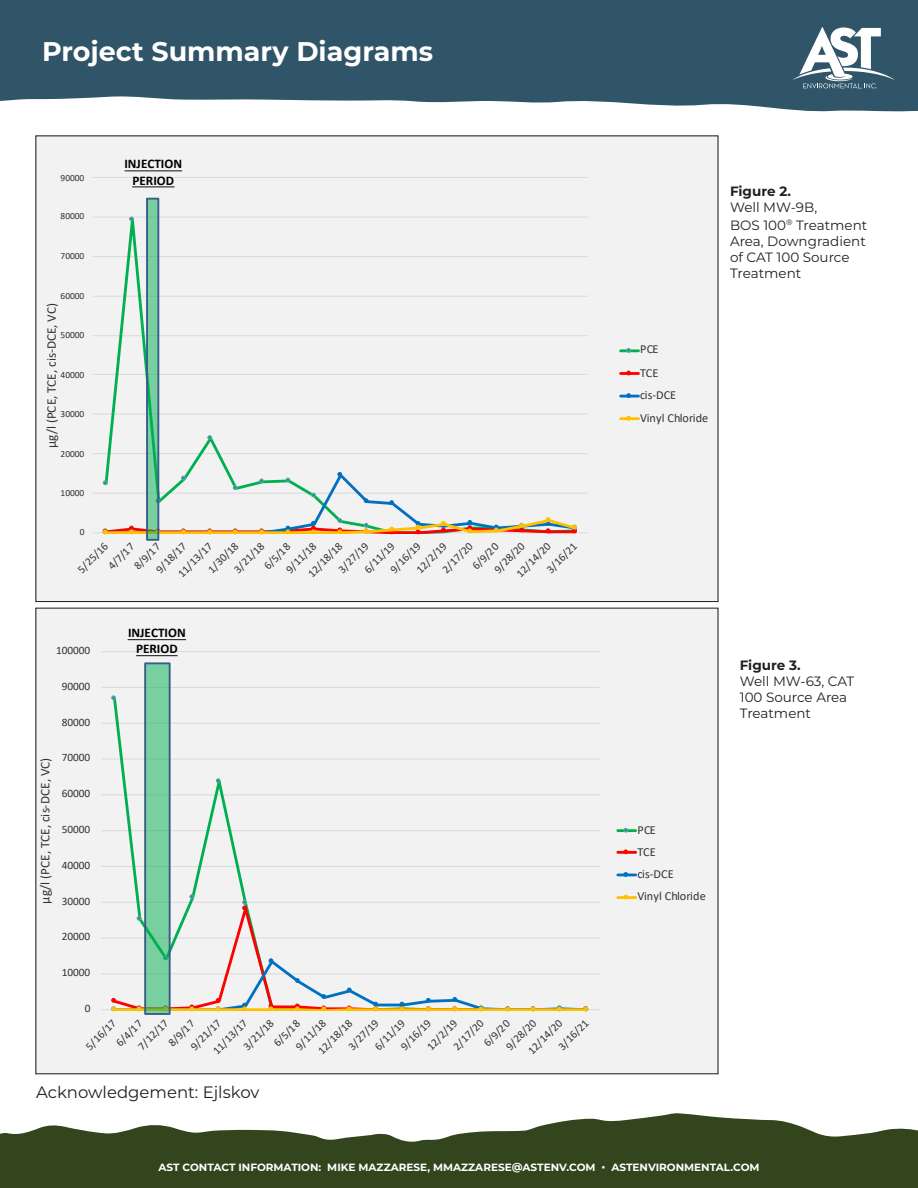
<style>
.page{position:relative;width:918px;height:1188px;background:#fff}
.page>*{position:absolute;margin:0;border:0;box-sizing:border-box;transform-origin:0 0}
.t1{font:700 27px "Montserrat";color:#fff}
.t2{font:16.5px "Montserrat";color:#231f20}
.t3{font:13.5px/16.2px "Montserrat";color:#231f20}
.t4{font:13.2px "Calibri";color:#333}
.t5{font:700 13.2px/16px "Calibri";color:#000;text-align:center}
.t6{font:12.3px/23px "Calibri";color:#333}
.t7{font:11.25px "Calibri";letter-spacing:-.005em;color:#333}
.t8{font:700 10.5px "Montserrat";color:#fff}
.t9{font:9.45px "Calibri";letter-spacing:-.005em;color:#333}
.s1{font-weight:700}
</style>
<div class="page">
<svg style="left:0;top:0;width:918px;height:112px;background:#426475"></svg>
<svg style="left:0;top:1113px;width:918px;height:75px;fill:#32451c"></svg>
<svg style="left:792px;top:27px;width:103px;height:62px"></svg>
<div style="left:36px;top:136px;width:681px;height:465px;background:#f2f2f2"></div>
<hr style="left:93px;top:493px;width:495px;height:1px;background:#d9d9d9">
<hr style="left:93px;top:453px;width:495px;height:1px;background:#d9d9d9">
<hr style="left:93px;top:414px;width:495px;height:1px;background:#d9d9d9">
<hr style="left:93px;top:374px;width:495px;height:1px;background:#d9d9d9">
<hr style="left:93px;top:335px;width:495px;height:1px;background:#d9d9d9">
<hr style="left:93px;top:296px;width:495px;height:1px;background:#d9d9d9">
<hr style="left:93px;top:256px;width:495px;height:1px;background:#d9d9d9">
<hr style="left:93px;top:217px;width:495px;height:1px;background:#d9d9d9">
<hr style="left:93px;top:177px;width:495px;height:1px;background:#d9d9d9">
<hr style="left:93px;top:532px;width:495px;height:1px;background:#d9d9d9">
<svg style="left:103px;top:197px;width:475px;height:274px"></svg>
<svg style="left:129px;top:217px;width:5px;height:4px"></svg>
<svg style="left:207px;top:435px;width:5px;height:5px"></svg>
<svg style="left:103px;top:471px;width:474px;height:63px"></svg>
<hr style="left:621px;top:349px;width:18px;height:3px;background:#00b050">
<svg style="left:626px;top:348px;width:5px;height:5px"></svg>
<hr style="left:621px;top:372px;width:18px;height:3px;background:#f00">
<hr style="left:621px;top:395px;width:18px;height:3px;background:#0070c0">
<svg style="left:626px;top:393px;width:5px;height:5px"></svg>
<hr style="left:621px;top:417px;width:18px;height:3px;background:#ffc000">
<svg style="left:125px;top:170px;width:57px;height:1px"></svg>
<svg style="left:132px;top:186px;width:43px;height:1px"></svg>
<div style="left:147px;top:199px;width:11px;height:341px;background:#00b050;opacity:.5"></div>
<div style="left:146px;top:198px;width:13px;height:343px;border:2px solid #385d8a"></div>
<div style="left:36px;top:608px;width:681px;height:465px;background:#f2f2f2"></div>
<hr style="left:101px;top:974px;width:499px;height:1px;background:#d9d9d9">
<hr style="left:101px;top:938px;width:499px;height:1px;background:#d9d9d9">
<hr style="left:101px;top:902px;width:499px;height:1px;background:#d9d9d9">
<hr style="left:101px;top:866px;width:499px;height:1px;background:#d9d9d9">
<hr style="left:101px;top:830px;width:499px;height:1px;background:#d9d9d9">
<hr style="left:101px;top:794px;width:499px;height:1px;background:#d9d9d9">
<hr style="left:101px;top:759px;width:499px;height:1px;background:#d9d9d9">
<hr style="left:101px;top:723px;width:499px;height:1px;background:#d9d9d9">
<hr style="left:101px;top:687px;width:499px;height:1px;background:#d9d9d9">
<hr style="left:101px;top:651px;width:499px;height:1px;background:#d9d9d9">
<hr style="left:101px;top:1009px;width:499px;height:1px;background:#d9d9d9">
<svg style="left:111px;top:700px;width:479px;height:198px"></svg>
<svg style="left:111px;top:696px;width:5px;height:4px"></svg>
<svg style="left:190px;top:894px;width:4px;height:4px"></svg>
<svg style="left:216px;top:778px;width:4px;height:5px"></svg>
<svg style="left:111px;top:898px;width:479px;height:58px"></svg>
<svg style="left:242px;top:900px;width:5px;height:10px"></svg>
<svg style="left:111px;top:956px;width:479px;height:55px"></svg>
<hr style="left:618px;top:829px;width:18px;height:3px;background:#00b050">
<svg style="left:624px;top:828px;width:4px;height:4px"></svg>
<hr style="left:618px;top:851px;width:18px;height:3px;background:#f00">
<svg style="left:618px;top:872px;width:18px;height:5px"></svg>
<hr style="left:618px;top:896px;width:18px;height:3px;background:#ffc000">
<div style="left:145px;top:663px;width:25px;height:351px;background:#78d0a0"></div>
<div style="left:144px;top:662px;width:27px;height:353px;border:2px solid #385d8a"></div>
<svg style="left:128px;top:639px;width:58px;height:1px"></svg>
<svg style="left:136px;top:655px;width:42px;height:1px"></svg>
<p class="t1" style="left:42px;top:32px;width:393px">Project Summary Diagrams</p>
<p class="t9" style="left:61px;top:171px;width:25px">90000</p>
<p class="t9" style="left:61px;top:210px;width:25px">80000</p>
<p class="t9" style="left:61px;top:249px;width:25px">70000</p>
<p class="t9" style="left:61px;top:289px;width:25px">60000</p>
<p class="t4" style="left:42px;top:448px;width:147px;rotate:-90deg">µg/l (PCE, TCE, cis-DCE, VC)</p>
<p class="t9" style="left:61px;top:328px;width:25px">50000</p>
<p class="t9" style="left:61px;top:368px;width:25px">40000</p>
<p class="t9" style="left:61px;top:408px;width:25px">30000</p>
<p class="t9" style="left:61px;top:447px;width:25px">20000</p>
<p class="t9" style="left:61px;top:487px;width:25px">10000</p>
<p class="t9" style="left:80px;top:525px;width:6px">0</p>
<p class="t5" style="left:124px;top:156px;width:59px">INJECTION<br>PERIOD</p>
<p class="t7" style="left:513px;top:569px;width:45px;rotate:-45deg">12/14/20</p>
<p class="t7" style="left:304px;top:569px;width:45px;rotate:-45deg">12/18/18</p>
<p class="t7" style="left:174px;top:569px;width:45px;rotate:-45deg">11/13/17</p>
<p class="t7" style="left:439px;top:566px;width:39px;rotate:-45deg">2/17/20</p>
<p class="t7" style="left:469px;top:562px;width:34px;rotate:-45deg">6/9/20</p>
<p class="t7" style="left:74px;top:566px;width:39px;rotate:-45deg">5/25/16</p>
<p class="t7" style="left:104px;top:562px;width:34px;rotate:-45deg">4/7/17</p>
<p class="t7" style="left:130px;top:562px;width:34px;rotate:-45deg">8/9/17</p>
<p class="t7" style="left:491px;top:566px;width:39px;rotate:-45deg">9/28/20</p>
<p class="t7" style="left:204px;top:566px;width:39px;rotate:-45deg">1/30/18</p>
<p class="t7" style="left:230px;top:566px;width:39px;rotate:-45deg">3/21/18</p>
<p class="t7" style="left:260px;top:562px;width:34px;rotate:-45deg">6/5/18</p>
<p class="t7" style="left:282px;top:566px;width:39px;rotate:-45deg">9/11/18</p>
<p class="t7" style="left:387px;top:566px;width:39px;rotate:-45deg">9/16/19</p>
<p class="t7" style="left:335px;top:566px;width:39px;rotate:-45deg">3/27/19</p>
<p class="t7" style="left:361px;top:566px;width:39px;rotate:-45deg">6/11/19</p>
<p class="t7" style="left:413px;top:566px;width:39px;rotate:-45deg">12/2/19</p>
<p class="t7" style="left:152px;top:566px;width:39px;rotate:-45deg">9/18/17</p>
<p class="t7" style="left:543px;top:566px;width:39px;rotate:-45deg">3/16/21</p>
<p class="t7" style="left:56px;top:642px;width:36px">100000</p>
<p class="t7" style="left:62px;top:678px;width:30px">90000</p>
<p class="t7" style="left:62px;top:714px;width:30px">80000</p>
<p class="t4" style="left:36px;top:904px;width:148px;rotate:-90deg">µg/l (PCE, TCE, cis-DCE, VC)</p>
<p class="t7" style="left:62px;top:750px;width:30px">70000</p>
<p class="t7" style="left:62px;top:786px;width:30px">60000</p>
<p class="t7" style="left:62px;top:821px;width:30px">50000</p>
<p class="t7" style="left:62px;top:857px;width:30px">40000</p>
<p class="t7" style="left:62px;top:893px;width:30px">30000</p>
<p class="t7" style="left:62px;top:929px;width:30px">20000</p>
<p class="t7" style="left:62px;top:965px;width:30px">10000</p>
<p class="t7" style="left:85px;top:1001px;width:7px">0</p>
<p class="t5" style="left:128px;top:624px;width:59px">INJECTION<br>PERIOD</p>
<p class="t7" style="left:524px;top:1046px;width:45px;rotate:-45deg">12/14/20</p>
<p class="t7" style="left:314px;top:1046px;width:45px;rotate:-45deg">12/18/18</p>
<p class="t7" style="left:209px;top:1046px;width:45px;rotate:-45deg">11/13/17</p>
<p class="t7" style="left:450px;top:1043px;width:39px;rotate:-45deg">2/17/20</p>
<p class="t7" style="left:480px;top:1039px;width:34px;rotate:-45deg">6/9/20</p>
<p class="t7" style="left:502px;top:1043px;width:39px;rotate:-45deg">9/28/20</p>
<p class="t7" style="left:240px;top:1043px;width:39px;rotate:-45deg">3/21/18</p>
<p class="t7" style="left:270px;top:1039px;width:34px;rotate:-45deg">6/5/18</p>
<p class="t7" style="left:292px;top:1043px;width:39px;rotate:-45deg">9/11/18</p>
<p class="t7" style="left:345px;top:1043px;width:39px;rotate:-45deg">3/27/19</p>
<p class="t7" style="left:371px;top:1043px;width:39px;rotate:-45deg">6/11/19</p>
<p class="t7" style="left:397px;top:1043px;width:39px;rotate:-45deg">9/16/19</p>
<p class="t7" style="left:423px;top:1043px;width:39px;rotate:-45deg">12/2/19</p>
<p class="t7" style="left:82px;top:1043px;width:39px;rotate:-45deg">5/16/17</p>
<p class="t7" style="left:112px;top:1039px;width:34px;rotate:-45deg">6/4/17</p>
<p class="t7" style="left:134px;top:1043px;width:39px;rotate:-45deg">7/12/17</p>
<p class="t7" style="left:165px;top:1039px;width:34px;rotate:-45deg">8/9/17</p>
<p class="t7" style="left:187px;top:1043px;width:39px;rotate:-45deg">9/21/17</p>
<p class="t7" style="left:555px;top:1043px;width:39px;rotate:-45deg">3/16/21</p>
<p class="t2" style="left:36px;top:1081px;width:225px">Acknowledgement: Ejlskov</p>
<p class="t3" style="left:730px;top:182px;width:89px"><span class="s1">Figure 2.<br></span>Well MW-9B,</p>
<p class="t3" style="left:730px;top:216px;width:139px">BOS 100<sup>®</sup> Treatment<br>Area, Downgradient of CAT 100 Source<br>Treatment</p>
<p class="t6" style="left:640px;top:337px;width:70px">PCE<br>TCE<br>cis-DCE<br>Vinyl Chloride</p>
<p class="t3" style="left:740px;top:656px;width:116px"><span class="s1">Figure 3.<br></span>Well MW-63, CAT<br>100 Source Area<br>Treatment</p>
<p class="t6" style="left:638px;top:819px;width:70px;line-height:22px">PCE<br>TCE<br>cis-DCE<br>Vinyl Chloride</p>
<p class="t8" style="left:158px;top:1160px;width:603px">AST CONTACT INFORMATION: MIKE MAZZARESE, MMAZZARESE@ASTENV.COM • ASTENVIRONMENTAL.COM</p>
</div>
